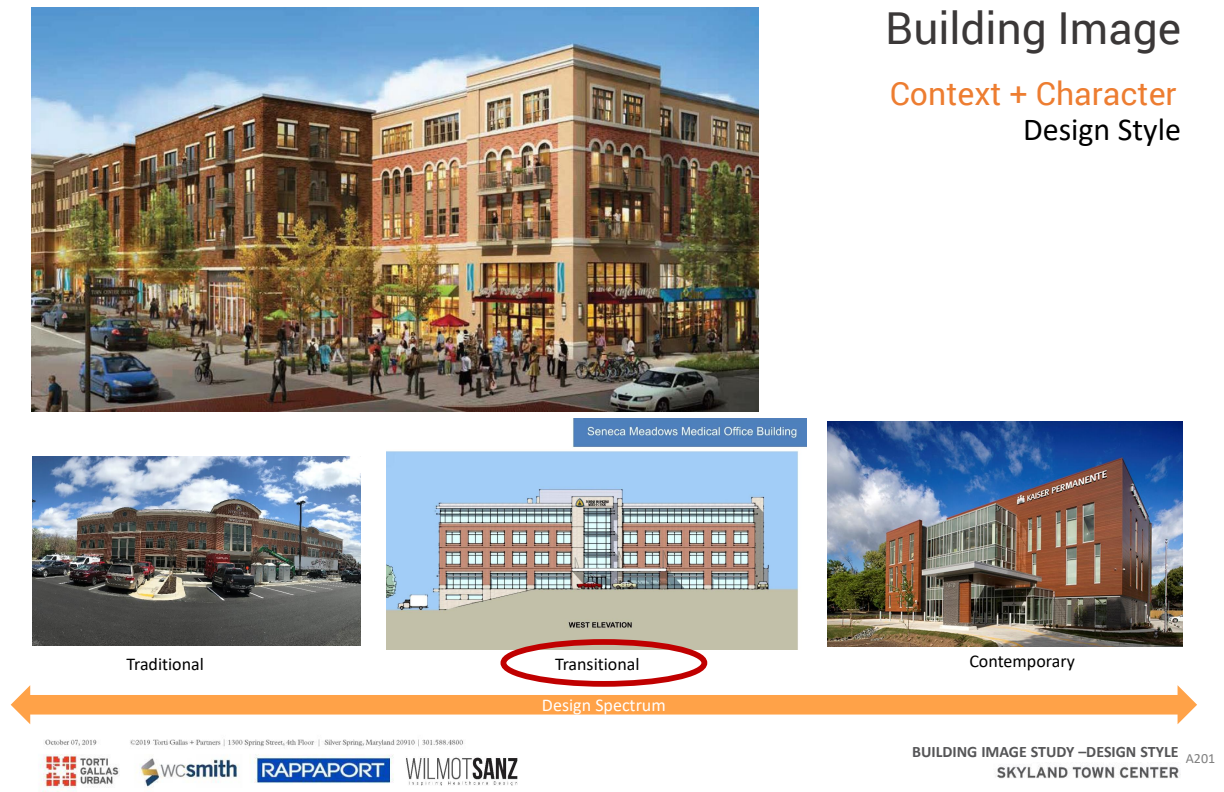
<style>
.page{position:relative;width:1224px;height:792px;background:#fff}
.page>*{position:absolute;margin:0;border:0;box-sizing:border-box;transform-origin:0 0}
.t1{font:44px "Roboto";color:#3b3838}
.t2{font:32px "Roboto";color:#ed7d31}
.t3{font:32px "Calibri";color:#000}
.t4{font:18px "Calibri";color:#000}
.t5{font:18px "Calibri";color:#fff}
.t6{font:700 16px "Calibri";color:#555557}
.t7{font:14px "Calibri";color:#7f7f7f}
</style>
<div class="page">
<img style="left:10px;top:418px;width:1173px;height:374px">
<div style="left:1026px;top:741px;width:162px;height:21px;background:#fff"></div>
<img style="left:405px;top:756px;width:112px;height:29px">
<img style="left:827px;top:422px;width:356px;height:224px">
<img style="left:31px;top:8px;width:728px;height:404px">
<img style="left:387px;top:419px;width:419px;height:230px">
<svg style="left:11px;top:685px;width:1186px;height:39px"></svg>
<img style="left:32px;top:456px;width:328px;height:189px">
<div style="left:501px;top:639px;width:206px;height:48px;border:6px solid #c00000;border-radius:50%"></div>
<h1 class="t1" style="left:885px;top:-2px;width:297px">Building Image</h1>
<h1 class="t2" style="left:890px;top:72px;width:288px">Context + Character</h1>
<p class="t3" style="left:1023px;top:116px;width:160px">Design Style</p>
<p class="t4" style="left:126px;top:656px;width:79px">Traditional</p>
<p class="t4" style="left:555px;top:656px;width:86px">Transitional</p>
<p class="t4" style="left:969px;top:654px;width:107px">Contemporary</p>
<p class="t5" style="left:542px;top:697px;width:125px">Design Spectrum</p>
<p class="t6" style="left:912px;top:745px;width:268px">BUILDING IMAGE STUDY –DESIGN STYLE</p>
<p class="t7" style="left:1186px;top:752px;width:31px">A201</p>
</div>
